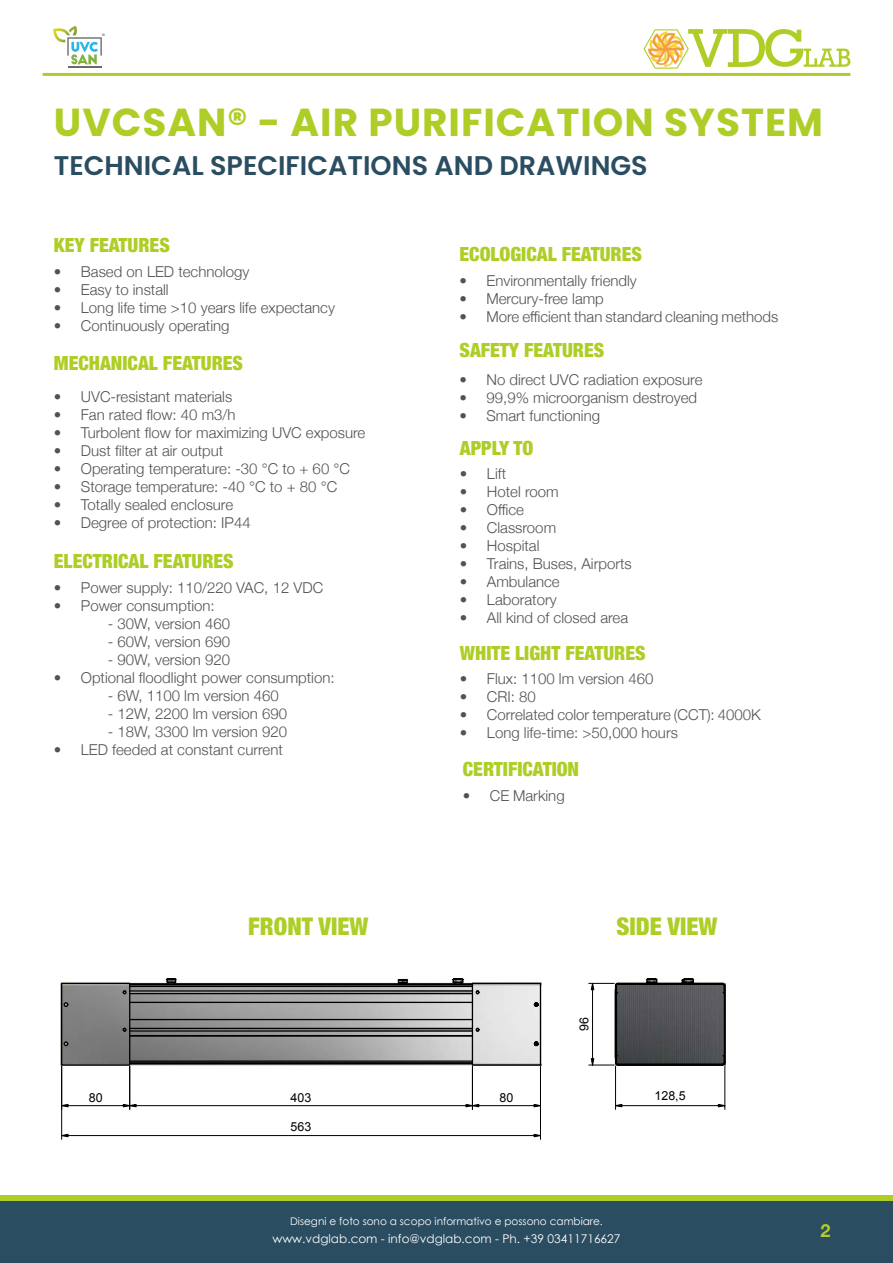
<style>
.page{position:relative;width:893px;height:1263px;background:#fff}
.page>*{position:absolute;margin:0;border:0;box-sizing:border-box;transform-origin:0 0}
.t1{font:700 39px "Poppins";letter-spacing:.025em;color:#aece27}
.t2{font:600 27px "Poppins";color:#2a4d61}
.t3{font:900 condensed 24.3px "Helvetica Neue";color:#aece27}
.t4{font:900 condensed 19.5px "Helvetica Neue";color:#aece27}
.t5{font:700 18px "Helvetica Neue";color:#aece27}
.t6{font:300 15px "Helvetica Neue";color:#515254}
.t7{font:12.45px "Arial";letter-spacing:-.005em;color:#000}
.t8{font:12px "Century Gothic";color:#fff}
.t9{font:10.5px "Century Gothic";color:#fff}
.t10{font:700 3.45px "Helvetica Neue";color:#6b6a6a}
</style>
<div class="page">
<div style="left:0;top:1196px;width:893px;height:67px;background:#2a4d61"></div>
<div style="left:0;top:1196px;width:893px;height:5px;background:#aece27"></div>
<svg style="left:643px;top:29px;width:207px;height:40px"></svg>
<hr style="left:43px;top:73px;width:807px;height:3px;background:#aece27">
<hr style="left:68px;top:67px;width:33px;height:1px;background:#6a6a6a">
<svg style="left:53px;top:26px;width:49px;height:38px"></svg>
<svg style="left:60px;top:978px;width:482px;height:162px"></svg>
<svg style="left:588px;top:978px;width:138px;height:132px"></svg>
<p class="t10" style="left:102px;top:33px;width:4px">®</p>
<h1 class="t1" style="left:54px;top:100px;width:771px">UVCSAN® - AIR PURIFICATION SYSTEM</h1>
<h2 class="t2" style="left:54px;top:149px;width:595px">TECHNICAL SPECIFICATIONS AND DRAWINGS</h2>
<h3 class="t4" style="left:54px;top:229px;width:117px">KEY FEATURES</h3>
<p class="t6" style="left:54px;top:259px;width:197px">• Based on LED technology</p>
<p class="t6" style="left:54px;top:277px;width:116px">• Easy to install</p>
<p class="t6" style="left:54px;top:295px;width:283px">• Long life time &gt;10 years life expectancy</p>
<p class="t6" style="left:54px;top:313px;width:177px">• Continuously operating</p>
<h3 class="t4" style="left:54px;top:347px;width:191px">MECHANICAL FEATURES</h3>
<p class="t6" style="left:54px;top:385px;width:180px">• UVC-resistant materials</p>
<p class="t6" style="left:54px;top:403px;width:183px">• Fan rated flow: 40 m3/h</p>
<p class="t6" style="left:54px;top:421px;width:313px">• Turbolent flow for maximizing UVC exposure</p>
<p class="t6" style="left:54px;top:439px;width:171px">• Dust filter at air output</p>
<p class="t6" style="left:54px;top:457px;width:298px">• Operating temperature: -30 °C to + 60 °C</p>
<p class="t6" style="left:54px;top:475px;width:285px">• Storage temperature: -40 °C to + 80 °C</p>
<p class="t6" style="left:54px;top:493px;width:181px">• Totally sealed enclosure</p>
<p class="t6" style="left:54px;top:511px;width:198px">• Degree of protection: IP44</p>
<h3 class="t4" style="left:54px;top:545px;width:181px">ELECTRICAL FEATURES</h3>
<p class="t6" style="left:54px;top:576px;width:271px">• Power supply: 110/220 VAC, 12 VDC</p>
<p class="t6" style="left:54px;top:594px;width:162px">• Power consumption:</p>
<p class="t6" style="left:108px;top:612px;width:124px">- 30W, version 460</p>
<p class="t6" style="left:108px;top:630px;width:124px">- 60W, version 690</p>
<p class="t6" style="left:108px;top:648px;width:124px">- 90W, version 920</p>
<p class="t6" style="left:54px;top:666px;width:282px">• Optional floodlight power consumption:</p>
<p class="t6" style="left:108px;top:684px;width:172px">- 6W, 1100 lm version 460</p>
<p class="t6" style="left:108px;top:702px;width:181px">- 12W, 2200 lm version 690</p>
<p class="t6" style="left:108px;top:720px;width:181px">- 18W, 3300 lm version 920</p>
<p class="t6" style="left:54px;top:738px;width:231px">• LED feeded at constant current</p>
<h3 class="t4" style="left:459px;top:238px;width:184px">ECOLOGICAL FEATURES</h3>
<p class="t6" style="left:459px;top:269px;width:179px">• Environmentally friendly</p>
<p class="t6" style="left:459px;top:287px;width:146px">• Mercury-free lamp</p>
<p class="t6" style="left:459px;top:305px;width:320px">• More efficient than standard cleaning methods</p>
<h3 class="t4" style="left:459px;top:334px;width:146px">SAFETY FEATURES</h3>
<p class="t6" style="left:459px;top:367px;width:244px">• No direct UVC radiation exposure</p>
<p class="t6" style="left:459px;top:385px;width:239px">• 99,9% microorganism destroyed</p>
<p class="t6" style="left:459px;top:403px;width:142px">• Smart functioning</p>
<h3 class="t4" style="left:460px;top:431px;width:75px">APPLY TO</h3>
<p class="t6" style="left:460px;top:462px;width:48px">• Lift</p>
<p class="t6" style="left:460px;top:480px;width:100px">• Hotel room</p>
<p class="t6" style="left:460px;top:498px;width:65px">• Office</p>
<p class="t6" style="left:460px;top:516px;width:98px">• Classroom</p>
<p class="t6" style="left:460px;top:534px;width:81px">• Hospital</p>
<p class="t6" style="left:460px;top:552px;width:173px">• Trains, Buses, Airports</p>
<p class="t6" style="left:460px;top:570px;width:101px">• Ambulance</p>
<p class="t6" style="left:460px;top:588px;width:98px">• Laboratory</p>
<p class="t6" style="left:460px;top:606px;width:170px">• All kind of closed area</p>
<h3 class="t4" style="left:460px;top:636px;width:187px">WHITE LIGHT FEATURES</h3>
<p class="t6" style="left:460px;top:667px;width:195px">• Flux: 1100 lm version 460</p>
<p class="t6" style="left:460px;top:685px;width:77px">• CRI: 80</p>
<p class="t6" style="left:460px;top:703px;width:303px">• Correlated color temperature (CCT): 4000K</p>
<p class="t6" style="left:460px;top:721px;width:219px">• Long life-time: &gt;50,000 hours</p>
<h3 class="t4" style="left:463px;top:753px;width:118px">CERTIFICATION</h3>
<p class="t6" style="left:463px;top:783px;width:103px">• CE Marking</p>
<h3 class="t3" style="left:248px;top:907px;width:122px">FRONT VIEW</h3>
<h3 class="t3" style="left:617px;top:907px;width:102px">SIDE VIEW</h3>
<p class="t7" style="left:576px;top:1031px;width:15px;rotate:-90deg">96</p>
<p class="t7" style="left:89px;top:1089px;width:15px">80</p>
<p class="t7" style="left:291px;top:1089px;width:22px">403</p>
<p class="t7" style="left:500px;top:1089px;width:15px">80</p>
<p class="t7" style="left:654px;top:1087px;width:33px">128,5</p>
<p class="t7" style="left:291px;top:1119px;width:22px">563</p>
<p class="t9" style="left:290px;top:1213px;width:314px">Disegni e foto sono a scopo informativo e possono cambiare.</p>
<p class="t8" style="left:272px;top:1230px;width:350px">www.vdglab.com - info@vdglab.com - Ph. +39 03411716627</p>
<p class="t5" style="left:820px;top:1216px;width:12px">2</p>
</div>
